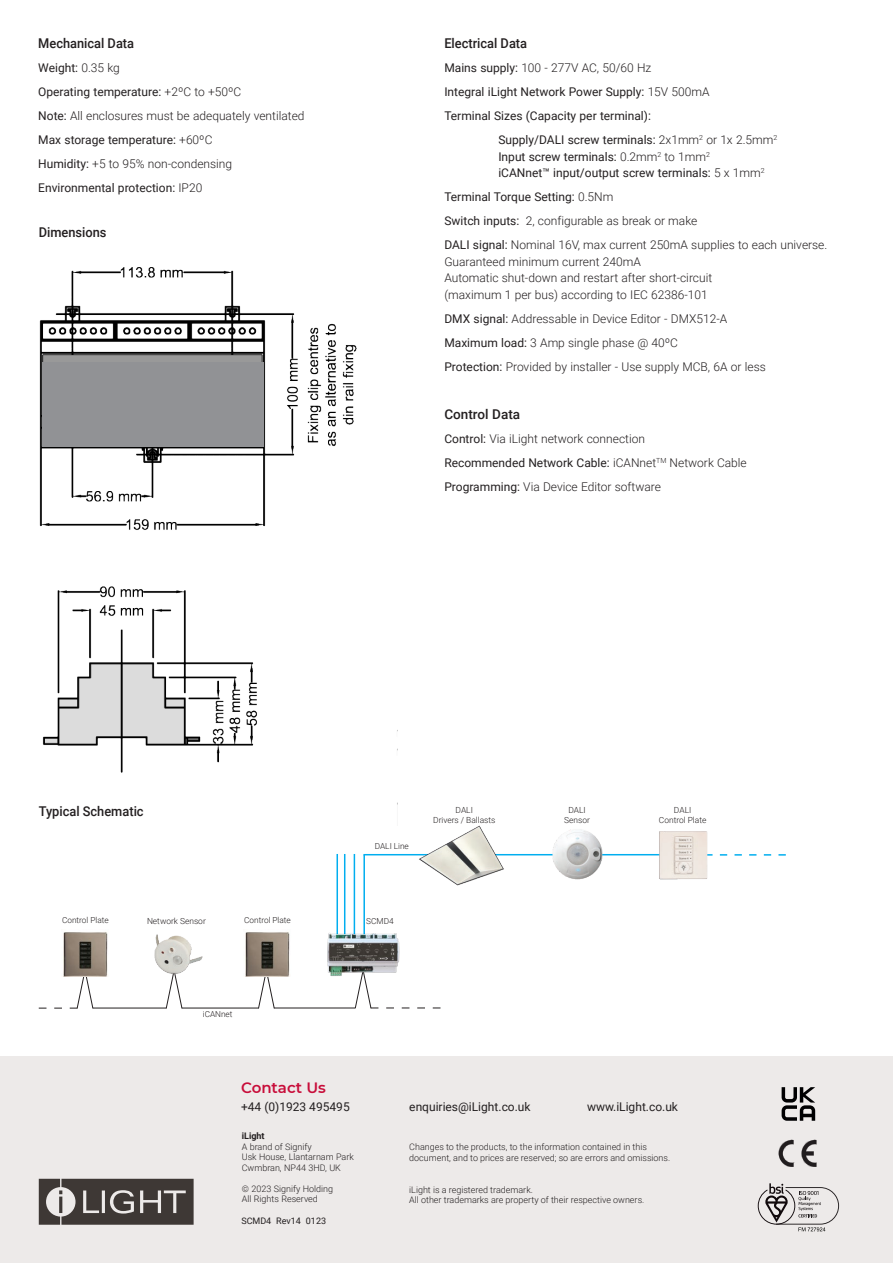
<style>
.page{position:relative;width:893px;height:1263px;background:#fff}
.page>*{position:absolute;margin:0;border:0;box-sizing:border-box;transform-origin:0 0}
.t1{font:600 15px "Montserrat";color:#c80d3a}
.Subtitle_2{font:500 13.5px "Roboto";color:#231f20;scale:.95 1}
.Subtitle_1{font:500 13.5px "Roboto";color:#231f20;scale:.95 1}
.Main_Paragraph{font:500 13.5px "Roboto";color:#231f20}
.Main_Paragraph-2{font:300 12px/16.5px "Roboto";color:#231f20}
.Main_Paragraph-3{font:12px/16.5px "Roboto";color:#231f20}
._09_Backpage_Body{font:300 9px/10.8px "Roboto";color:#231f20}
._09_Backpage_Body-2{font:9px "Roboto";color:#231f20}
._09_Backpage_Body-3{font:700 9px "Roboto";color:#231f20}
.t2{font:300 8.4px "Roboto";color:#231f20}
.t3{font:300 8.25px "Roboto";color:#231f20}
.s1{font-weight:300}
.s2{font-weight:400}
</style>
<div class="page">
<div style="left:0;top:1056px;width:893px;height:207px;background:#edeae9"></div>
<img style="left:39px;top:267px;width:359px;height:538px">
<div style="left:42px;top:363px;width:221px;height:84px;background:#919295"></div>
<svg style="left:165px;top:977px;width:18px;height:32px"></svg>
<hr style="left:93px;top:1008px;width:74px;height:1px;background:#231f20">
<svg style="left:258px;top:977px;width:17px;height:32px"></svg>
<hr style="left:182px;top:1008px;width:77px;height:1px;background:#231f20">
<svg style="left:39px;top:977px;width:55px;height:32px"></svg>
<hr style="left:274px;top:1007px;width:81px;height:1px;background:#231f20">
<svg style="left:354px;top:980px;width:86px;height:29px"></svg>
<img style="left:245px;top:932px;width:45px;height:45px">
<img style="left:63px;top:932px;width:45px;height:45px">
<hr style="left:363px;top:854px;width:336px;height:1px;background:#00aeef">
<svg style="left:719px;top:854px;width:67px;height:2px"></svg>
<hr style="left:344px;top:854px;width:1px;height:84px;background:#00aeef">
<hr style="left:354px;top:854px;width:1px;height:84px;background:#00aeef">
<hr style="left:363px;top:855px;width:2px;height:83px;background:#00aeef">
<hr style="left:336px;top:854px;width:2px;height:84px;background:#00aeef">
<img style="left:549px;top:829px;width:56px;height:51px">
<img style="left:654px;top:831px;width:59px;height:49px">
<img style="left:416px;top:825px;width:91px;height:61px">
<img style="left:154px;top:934px;width:49px;height:43px">
<img style="left:327px;top:929px;width:73px;height:51px">
<svg style="left:782px;top:1087px;width:33px;height:34px"></svg>
<svg style="left:39px;top:1179px;width:155px;height:46px"></svg>
<svg style="left:779px;top:1140px;width:37px;height:27px"></svg>
<svg style="left:758px;top:1183px;width:81px;height:48px"></svg>
<p class="Subtitle_2" style="left:38px;top:34px;width:102px">Mechanical Data</p>
<p class="Main_Paragraph-3" style="left:38px;top:59px;width:83px">Weight: <span class="s1">0.35 kg</span></p>
<p class="Main_Paragraph-3" style="left:38px;top:83px;width:205px">Operating temperature: <span class="s1">+2ºC to +50ºC</span></p>
<p class="Main_Paragraph-2" style="left:38px;top:107px;width:268px"><span class="s2">Note:</span> All enclosures must be adequately ventilated</p>
<p class="Main_Paragraph-3" style="left:38px;top:131px;width:176px">Max storage temperature: <span class="s1">+60ºC</span></p>
<p class="Main_Paragraph-2" style="left:38px;top:155px;width:195px"><span class="s2">Humidity:</span> +5 to 95% non-condensing</p>
<p class="Main_Paragraph-3" style="left:38px;top:179px;width:166px">Environmental protection: <span class="s1">IP20</span></p>
<p class="Subtitle_1" style="left:39px;top:222px;width:73px">Dimensions</p>
<p class="Subtitle_2" style="left:444px;top:34px;width:89px">Electrical Data</p>
<p class="Main_Paragraph-2" style="left:444px;top:59px;width:208px"><span class="s2">Mains supply:</span> 100 - 277V AC, 50/60 Hz</p>
<p class="Main_Paragraph-3" style="left:444px;top:83px;width:267px">Integral iLight Network Power Supply: <span class="s1">15V 500mA</span></p>
<p class="Main_Paragraph-3" style="left:444px;top:107px;width:208px">Terminal Sizes (Capacity per terminal):</p>
<p class="Main_Paragraph-3" style="left:498px;top:131px;width:280px">Supply/DALI screw terminals: <span class="s1">2x1mm</span><sup>2</sup> <span class="s1">or 1x 2.5mm</span><sup>2<br></sup>Input screw terminals: <span class="s1">0.2mm</span><sup>2</sup> <span class="s1">to 1mm</span><sup>2<br></sup>iCANnet™ input/output screw terminals: <span class="s1">5 x 1mm</span><sup>2</sup></p>
<p class="Main_Paragraph-3" style="left:444px;top:188px;width:170px">Terminal Torque Setting: <span class="s1">0.5Nm</span></p>
<p class="Main_Paragraph-2" style="left:444px;top:212px;width:254px"><span class="s2">Switch inputs:</span> 2, configurable as break or make</p>
<p class="Main_Paragraph-2" style="left:444px;top:236px;width:384px"><span class="s2">DALI signal:</span> Nominal 16V, max current 250mA supplies to each universe.<br>Guaranteed minimum current 240mA<br>Automatic shut-down and restart after short-circuit<br>(maximum 1 per bus) according to IEC 62386-101</p>
<p class="Main_Paragraph-2" style="left:444px;top:310px;width:285px"><span class="s2">DMX signal:</span> Addressable in Device Editor - DMX512-A</p>
<p class="Main_Paragraph-2" style="left:444px;top:334px;width:235px"><span class="s2">Maximum load:</span> 3 Amp single phase @ 40ºC</p>
<p class="Main_Paragraph-2" style="left:444px;top:358px;width:323px"><span class="s2">Protection:</span> Provided by installer - Use supply MCB, 6A or less</p>
<p class="Main_Paragraph" style="left:444px;top:405px;width:77px">Control Data</p>
<p class="Main_Paragraph-2" style="left:444px;top:430px;width:202px"><span class="s2">Control:</span> Via iLight network connection</p>
<p class="Main_Paragraph-3" style="left:444px;top:454px;width:304px">Recommended Network Cable: <span class="s1">iCANnet</span><sup>TM</sup> <span class="s1">Network Cable</span></p>
<p class="Main_Paragraph-2" style="left:444px;top:478px;width:218px"><span class="s2">Programming:</span> Via Device Editor software</p>
<p class="Subtitle_1" style="left:39px;top:801px;width:112px">Typical Schematic</p>
<p class="t2" style="left:456px;top:804px;width:19px">DALI</p>
<p class="t2" style="left:433px;top:814px;width:64px">Drivers / Ballasts</p>
<p class="t2" style="left:568px;top:804px;width:19px">DALI</p>
<p class="t2" style="left:564px;top:814px;width:27px">Sensor</p>
<p class="t2" style="left:674px;top:804px;width:19px">DALI</p>
<p class="t2" style="left:659px;top:814px;width:49px">Control Plate</p>
<p class="t3" style="left:375px;top:840px;width:36px">DALI Line</p>
<p class="t3" style="left:62px;top:915px;width:48px">Control Plate</p>
<p class="t3" style="left:244px;top:915px;width:48px">Control Plate</p>
<p class="t2" style="left:147px;top:915px;width:60px">Network Sensor</p>
<p class="t3" style="left:366px;top:915px;width:29px">SCMD4</p>
<p class="t3" style="left:203px;top:1008px;width:31px">iCANnet</p>
<p class="t1" style="left:241px;top:1077px;width:86px">Contact Us</p>
<p class="Main_Paragraph-3" style="left:241px;top:1098px;width:110px">+44 (0)1923 495495</p>
<p class="Main_Paragraph-3" style="left:409px;top:1098px;width:123px">enquiries@iLight.co.uk</p>
<p class="Main_Paragraph-3" style="left:587px;top:1098px;width:92px">www.iLight.co.uk</p>
<p class="_09_Backpage_Body-3" style="left:242px;top:1130px;width:24px">iLight</p>
<p class="_09_Backpage_Body" style="left:242px;top:1141px;width:114px">A brand of Signify<br>Usk House, Llantarnam Park</p>
<p class="_09_Backpage_Body" style="left:242px;top:1162px;width:101px">Cwmbran, NP44 3HD, UK</p>
<p class="_09_Backpage_Body" style="left:242px;top:1183px;width:93px">© 2023 Signify Holding</p>
<p class="_09_Backpage_Body" style="left:242px;top:1193px;width:78px">All Rights Reserved</p>
<p class="_09_Backpage_Body-2" style="left:241px;top:1215px;width:86px">SCMD4 Rev14 0123</p>
<p class="_09_Backpage_Body" style="left:409px;top:1141px;width:263px">Changes to the products, to the information contained in this document, and to prices are reserved; so are errors and omissions.</p>
<p class="_09_Backpage_Body" style="left:409px;top:1183px;width:237px">iLight is a registered trademark.<br>All other trademarks are property of their respective owners.</p>
</div>
